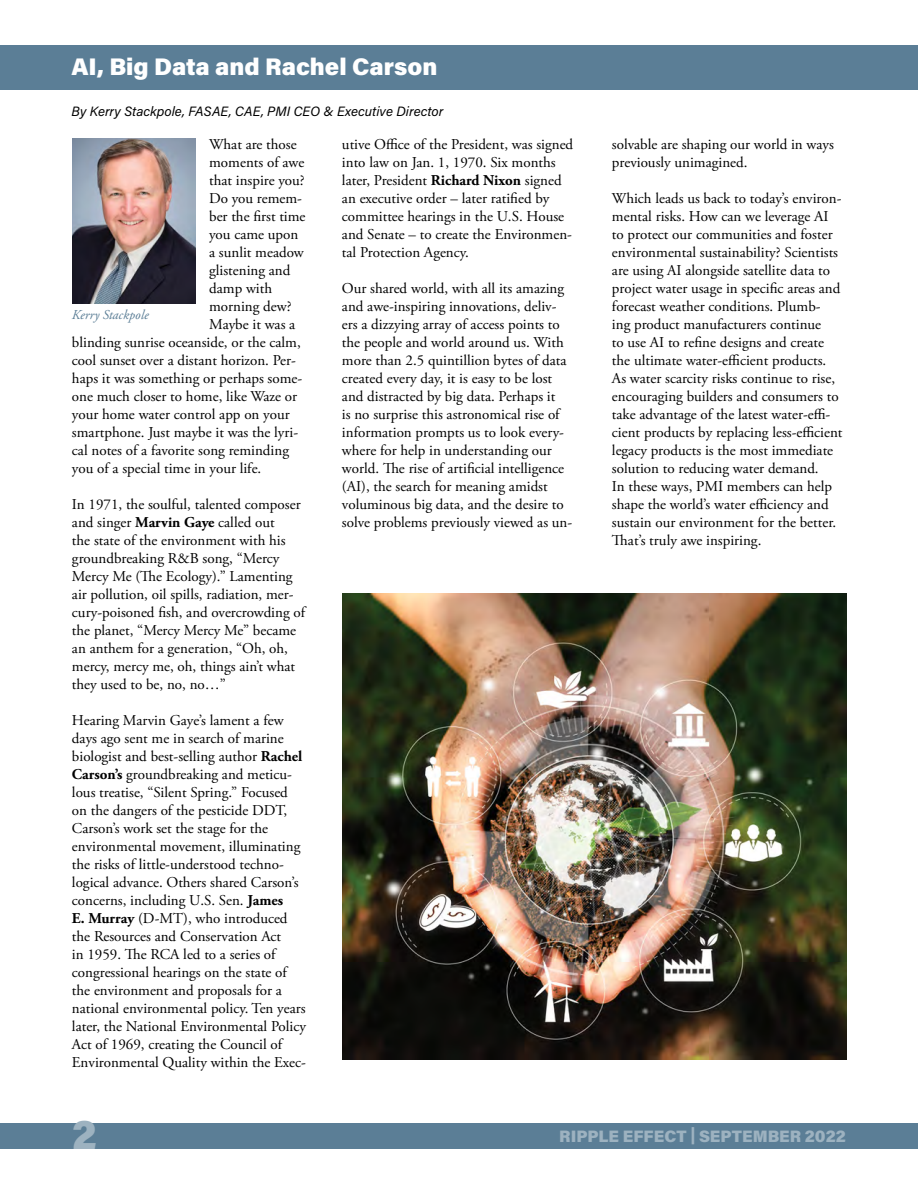
<style>
.page{position:relative;width:918px;height:1188px;background:#fff}
.page>*{position:absolute;margin:0;border:0;box-sizing:border-box;transform-origin:0 0}
.t1{font:900 40.5px "Acumin Pro";color:#9db2c0}
.inside_headline{font:900 24px "Acumin Pro";color:#fff}
.t2{font:900 16.5px "Acumin Pro";color:#9db2c0}
.body{font:15px/18px "Adobe Garamond Pro";color:#000}
.byline{font:italic 13.5px "Acumin Pro";letter-spacing:.005em;color:#000}
.t3{font:italic 13.5px "Adobe Garamond Pro";color:#5b7e96}
.s1{font-weight:700}
</style>
<div class="page">
<div style="left:0;top:45px;width:918px;height:45px;background:#5b7e96"></div>
<div style="left:0;top:1123px;width:918px;height:25px;background:#5b7e96"></div>
<img style="left:72px;top:138px;width:124px;height:165px">
<img style="left:342px;top:594px;width:504px;height:466px">
<p class="inside_headline" style="left:72px;top:49px;width:367px">AI, Big Data and Rachel Carson</p>
<p class="byline" style="left:72px;top:102px;width:373px">By Kerry Stackpole, FASAE, CAE, PMI CEO &amp; Executive Director</p>
<p class="body" style="left:209px;top:136px;width:89px">What are those</p>
<p class="body" style="left:209px;top:154px;width:97px">moments of awe</p>
<p class="body" style="left:209px;top:172px;width:97px">that inspire you?</p>
<p class="body" style="left:209px;top:190px;width:94px">Do you remem-</p>
<p class="body" style="left:209px;top:208px;width:98px">ber the first time</p>
<p class="body" style="left:209px;top:226px;width:91px">you came upon</p>
<p class="body" style="left:209px;top:244px;width:96px">a sunlit meadow</p>
<p class="body" style="left:209px;top:262px;width:83px">glistening and</p>
<p class="body" style="left:209px;top:280px;width:64px">damp with</p>
<p class="body" style="left:209px;top:298px;width:84px">morning dew?</p>
<p class="body" style="left:209px;top:316px;width:88px">Maybe it was a</p>
<p class="body" style="left:72px;top:334px;width:230px">blinding sunrise oceanside, or the calm,</p>
<p class="body" style="left:72px;top:352px;width:225px">cool sunset over a distant horizon. Per-</p>
<p class="body" style="left:72px;top:370px;width:232px">haps it was something or perhaps some-</p>
<p class="body" style="left:72px;top:388px;width:227px">one much closer to home, like Waze or</p>
<p class="body" style="left:72px;top:406px;width:219px">your home water control app on your</p>
<p class="body" style="left:72px;top:424px;width:228px">smartphone. Just maybe it was the lyri-</p>
<p class="body" style="left:72px;top:442px;width:219px">cal notes of a favorite song reminding</p>
<p class="body" style="left:72px;top:460px;width:191px">you of a special time in your life.</p>
<p class="body" style="left:72px;top:496px;width:235px">In 1971, the soulful, talented composer and singer <span class="s1">Marvin Gaye</span> called out<br>the state of the environment with his groundbreaking R&amp;B song, “Mercy Mercy Me (The Ecology).” Lamenting air pollution, oil spills, radiation, mer&shy;cury-poisoned fish, and overcrowding of the planet, “Mercy Mercy Me” became an anthem for a generation, “Oh, oh, mercy, mercy me, oh, things ain’t what they used to be, no, no…”</p>
<p class="body" style="left:72px;top:712px;width:236px">Hearing Marvin Gaye’s lament a few days ago sent me in search of marine biologist and best-selling author <span class="s1">Rachel Carson’s</span> groundbreaking and meticu&shy;lous treatise, “Silent Spring.” Focused on the dangers of the pesticide DDT, Carson’s work set the stage for the environmental movement, illuminating the risks of little-understood techno&shy;logical advance. Others shared Carson’s concerns, including U.S. Sen. <span class="s1">James<br>E. Murray</span> (D-MT), who introduced the Resources and Conservation Act<br>in 1959. The RCA led to a series of congressional hearings on the state of the environment and proposals for a national environmental policy. Ten years later, the National Environmental Policy Act of 1969, creating the Council of Environmental Quality within the Exec-</p>
<p class="t3" style="left:72px;top:307px;width:78px">Kerry Stackpole</p>
<p class="body" style="left:342px;top:136px;width:233px">utive Office of the President, was signed into law on Jan. 1, 1970. Six months later, President <span class="s1">Richard Nixon</span> signed an executive order – later ratified by committee hearings in the U.S. House and Senate – to create the Environmen&shy;tal Protection Agency.</p>
<p class="body" style="left:342px;top:280px;width:232px">Our shared world, with all its amazing and awe-inspiring innovations, deliv&shy;ers a dizzying array of access points to the people and world around us. With more than 2.5 quintillion bytes of data created every day, it is easy to be lost and distracted by big data. Perhaps it<br>is no surprise this astronomical rise of information prompts us to look every&shy;where for help in understanding our world. The rise of artificial intelligence (AI), the search for meaning amidst voluminous big data, and the desire to solve problems previously viewed as un-</p>
<p class="body" style="left:612px;top:136px;width:223px">solvable are shaping our world in ways previously unimagined.</p>
<p class="body" style="left:612px;top:190px;width:232px">Which leads us back to today’s environ&shy;mental risks. How can we leverage AI to protect our communities and foster environmental sustainability? Scientists are using AI alongside satellite data to project water usage in specific areas and forecast weather conditions. Plumb&shy;ing product manufacturers continue<br>to use AI to refine designs and create the ultimate water-efficient products.<br>As water scarcity risks continue to rise, encouraging builders and consumers to take advantage of the latest water-effi&shy;cient products by replacing less-efficient legacy products is the most immediate solution to reducing water demand.<br>In these ways, PMI members can help shape the world’s water efficiency and sustain our environment for the better.<br>That’s truly awe inspiring.</p>
<h1 class="t1" style="left:72px;top:1106px;width:26px">2</h1>
<p class="t2" style="left:559px;top:1124px;width:288px">RIPPLE EFFECT | SEPTEMBER 2022</p>
</div>
